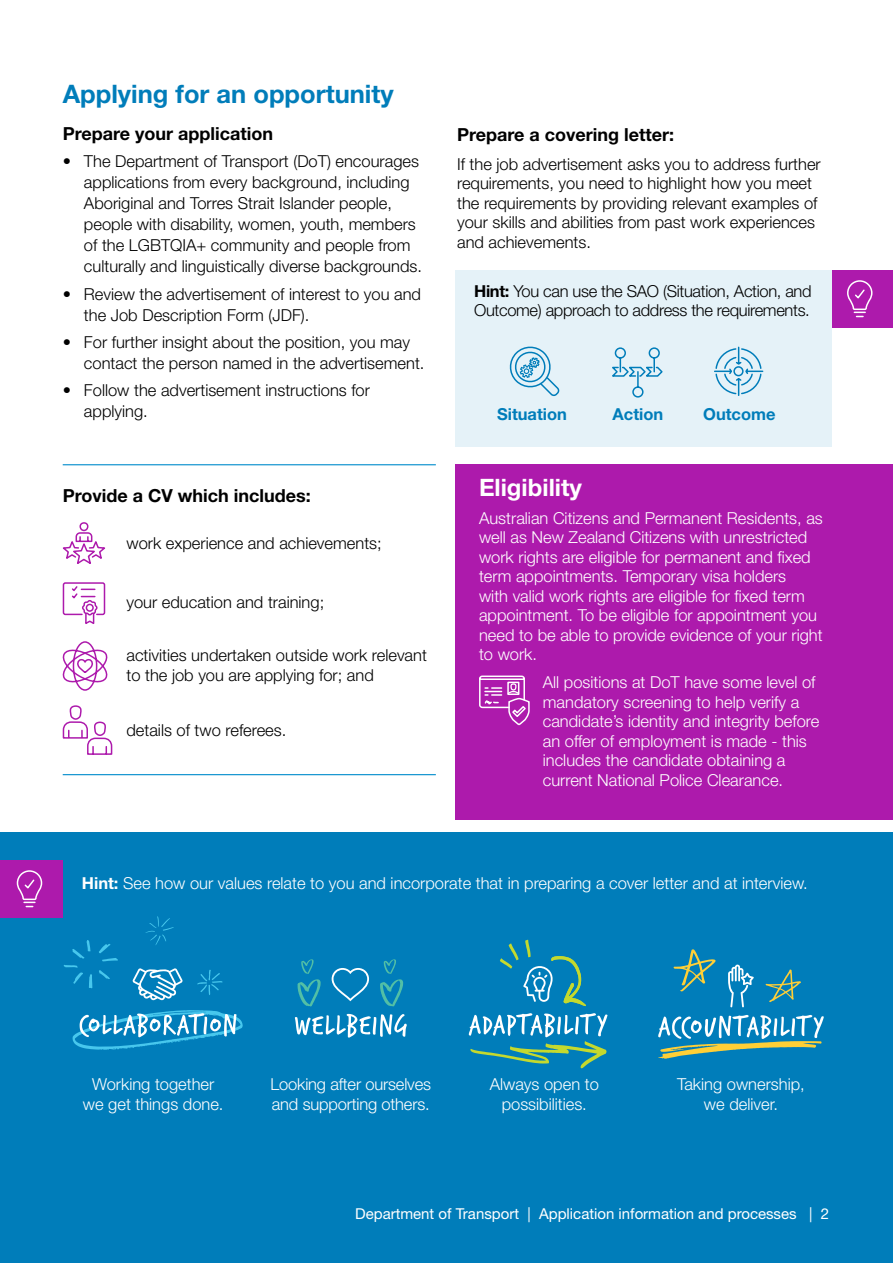
<style>
.page{position:relative;width:893px;height:1263px;background:#fff}
.page>*{position:absolute;margin:0;border:0;box-sizing:border-box;transform-origin:0 0}
.Master_palette_-_DoT_Blue_7461_H2{font:700 25.5px "Helvetica Neue LT Std";color:#007dba}
.Master_palette_-_DoT_Blue_7461_H2-2{font:700 24px "Helvetica Neue LT Std";color:#fff}
.Master_palette_-_DoT_Blue_7461_H3{font:700 18px "Helvetica Neue LT Std";color:#000}
.Master_palette_-_DoT_Blue_7461_Body{font:300 16.5px/19.5px "Helvetica Neue LT Std";color:#fff}
.Master_palette_-_DoT_Blue_7461_Bullet_1{font:300 16.5px/21px "Helvetica Neue LT Std";color:#000}
.Master_palette_-_DoT_Blue_7461_Body-2{font:300 16.5px/19.5px "Helvetica Neue LT Std";color:#000}
.Master_palette_-_DoT_Blue_7461_Body-3{font:300 16.5px/19.5px "Helvetica Neue LT Std";letter-spacing:-.02em;color:#000}
.Master_palette_-_DoT_Blue_7461_Body-4{font:700 16.5px "Helvetica Neue LT Std";color:#007dba}
.t1{font:15px "Helvetica Neue LT Std";color:#fff}
.s1{font-weight:700}
</style>
<div class="page">
<div style="left:829px;top:270px;width:64px;height:57px;background:#ad1aac"></div>
<div style="left:455px;top:465px;width:438px;height:355px;background:#ad1aac"></div>
<div style="left:455px;top:270px;width:376px;height:176px;background:#e5f2f8"></div>
<hr style="left:63px;top:464px;width:373px;height:1px;background:#008ccc">
<hr style="left:63px;top:774px;width:373px;height:1px;background:#008ccc">
<svg style="left:62px;top:522px;width:44px;height:42px"></svg>
<svg style="left:62px;top:582px;width:44px;height:42px"></svg>
<svg style="left:62px;top:641px;width:46px;height:50px"></svg>
<svg style="left:62px;top:705px;width:51px;height:50px"></svg>
<svg style="left:509px;top:346px;width:51px;height:51px"></svg>
<svg style="left:612px;top:347px;width:51px;height:51px"></svg>
<svg style="left:714px;top:346px;width:50px;height:50px"></svg>
<svg style="left:847px;top:280px;width:26px;height:37px"></svg>
<div style="left:0;top:832px;width:893px;height:431px;background:#007dba"></div>
<div style="left:0;top:860px;width:63px;height:57px;background:#ad1aac"></div>
<svg style="left:16px;top:870px;width:27px;height:37px"></svg>
<svg style="left:479px;top:675px;width:51px;height:51px"></svg>
<svg style="left:197px;top:970px;width:25px;height:25px"></svg>
<svg style="left:89px;top:974px;width:3px;height:14px"></svg>
<svg style="left:99px;top:944px;width:19px;height:17px"></svg>
<svg style="left:99px;top:970px;width:11px;height:9px"></svg>
<svg style="left:72px;top:940px;width:18px;height:19px"></svg>
<svg style="left:64px;top:965px;width:19px;height:19px"></svg>
<svg style="left:145px;top:916px;width:29px;height:29px"></svg>
<svg style="left:72px;top:1010px;width:171px;height:40px"></svg>
<svg style="left:133px;top:968px;width:50px;height:32px"></svg>
<svg style="left:380px;top:959px;width:23px;height:47px"></svg>
<svg style="left:297px;top:959px;width:24px;height:47px"></svg>
<svg style="left:295px;top:1014px;width:112px;height:23px"></svg>
<svg style="left:332px;top:968px;width:37px;height:33px"></svg>
<svg style="left:469px;top:1013px;width:138px;height:55px"></svg>
<svg style="left:500px;top:940px;width:86px;height:66px"></svg>
<svg style="left:766px;top:969px;width:35px;height:33px"></svg>
<svg style="left:673px;top:949px;width:43px;height:43px"></svg>
<svg style="left:658px;top:1015px;width:166px;height:44px"></svg>
<svg style="left:728px;top:964px;width:26px;height:43px"></svg>
<h2 class="Master_palette_-_DoT_Blue_7461_H2" style="left:63px;top:78px;width:332px">Applying for an opportunity</h2>
<h3 class="Master_palette_-_DoT_Blue_7461_H3" style="left:63px;top:122px;width:212px">Prepare your application</h3>
<p class="Master_palette_-_DoT_Blue_7461_Bullet_1" style="left:84px;top:150px;width:339px;text-indent:-21px">• The Department of Transport (DoT) encourages applications from every background, including Aboriginal and Torres Strait Islander people, people with disability, women, youth, members of the LGBTQIA+ community and people from culturally and linguistically diverse backgrounds.</p>
<p class="Master_palette_-_DoT_Blue_7461_Bullet_1" style="left:84px;top:283px;width:339px;text-indent:-21px">• Review the advertisement of interest to you and the Job Description Form (JDF).</p>
<p class="Master_palette_-_DoT_Blue_7461_Bullet_1" style="left:84px;top:331px;width:342px;text-indent:-21px">• For further insight about the position, you may contact the person named in the advertisement.</p>
<p class="Master_palette_-_DoT_Blue_7461_Bullet_1" style="left:84px;top:380px;width:288px;text-indent:-21px">• Follow the advertisement instructions for applying.</p>
<h3 class="Master_palette_-_DoT_Blue_7461_H3" style="left:63px;top:484px;width:249px">Provide a CV which includes:</h3>
<p class="Master_palette_-_DoT_Blue_7461_Body-2" style="left:126px;top:533px;width:257px">work experience and achievements;</p>
<p class="Master_palette_-_DoT_Blue_7461_Body-2" style="left:126px;top:592px;width:199px">your education and training;</p>
<p class="Master_palette_-_DoT_Blue_7461_Body-2" style="left:126px;top:645px;width:302px">activities undertaken outside work relevant to the job you are applying for; and</p>
<p class="Master_palette_-_DoT_Blue_7461_Body-2" style="left:127px;top:720px;width:161px">details of two referees.</p>
<h3 class="Master_palette_-_DoT_Blue_7461_H3" style="left:457px;top:124px;width:219px">Prepare a covering letter:</h3>
<p class="Master_palette_-_DoT_Blue_7461_Body-2" style="left:457px;top:154px;width:365px">If the job advertisement asks you to address further requirements, you need to highlight how you meet the requirements by providing relevant examples of your skills and abilities from past work experiences and achievements.</p>
<p class="Master_palette_-_DoT_Blue_7461_Body-3" style="left:474px;top:281px;width:339px"><span class="s1">Hint:</span> You can use the SAO (Situation, Action, and<br>Outcome) approach to address the requirements.</p>
<p class="Master_palette_-_DoT_Blue_7461_Body-4" style="left:497px;top:404px;width:71px">Situation</p>
<p class="Master_palette_-_DoT_Blue_7461_Body-4" style="left:613px;top:404px;width:52px">Action</p>
<p class="Master_palette_-_DoT_Blue_7461_Body-4" style="left:703px;top:404px;width:74px">Outcome</p>
<h2 class="Master_palette_-_DoT_Blue_7461_H2-2" style="left:479px;top:472px;width:104px">Eligibility</h2>
<p class="Master_palette_-_DoT_Blue_7461_Body" style="left:479px;top:508px;width:345px">Australian Citizens and Permanent Residents, as well as New Zealand Citizens with unrestricted work rights are eligible for permanent and fixed term appointments. Temporary visa holders<br>with valid work rights are eligible for fixed term appointment. To be eligible for appointment you need to be able to provide evidence of your right to work.</p>
<p class="Master_palette_-_DoT_Blue_7461_Body" style="left:543px;top:672px;width:278px">All positions at DoT have some level of mandatory screening to help verify a candidate’s identity and integrity before an offer of employment is made - this includes the candidate obtaining a current National Police Clearance.</p>
<p class="Master_palette_-_DoT_Blue_7461_Body" style="left:82px;top:873px;width:727px"><span class="s1">Hint:</span> See how our values relate to you and incorporate that in preparing a cover letter and at interview.</p>
<p class="Master_palette_-_DoT_Blue_7461_Body" style="left:83px;top:1074px;width:142px;text-align:center">Working together we get things done.</p>
<p class="Master_palette_-_DoT_Blue_7461_Body" style="left:271px;top:1074px;width:162px">Looking after ourselves and supporting others.</p>
<p class="Master_palette_-_DoT_Blue_7461_Body" style="left:490px;top:1074px;width:111px;text-align:center">Always open to possibilities.</p>
<p class="Master_palette_-_DoT_Blue_7461_Body" style="left:677px;top:1074px;width:129px;text-align:center">Taking ownership, we deliver.</p>
<p class="t1" style="left:355px;top:1205px;width:476px">Department of Transport | Application information and processes | 2</p>
</div>
